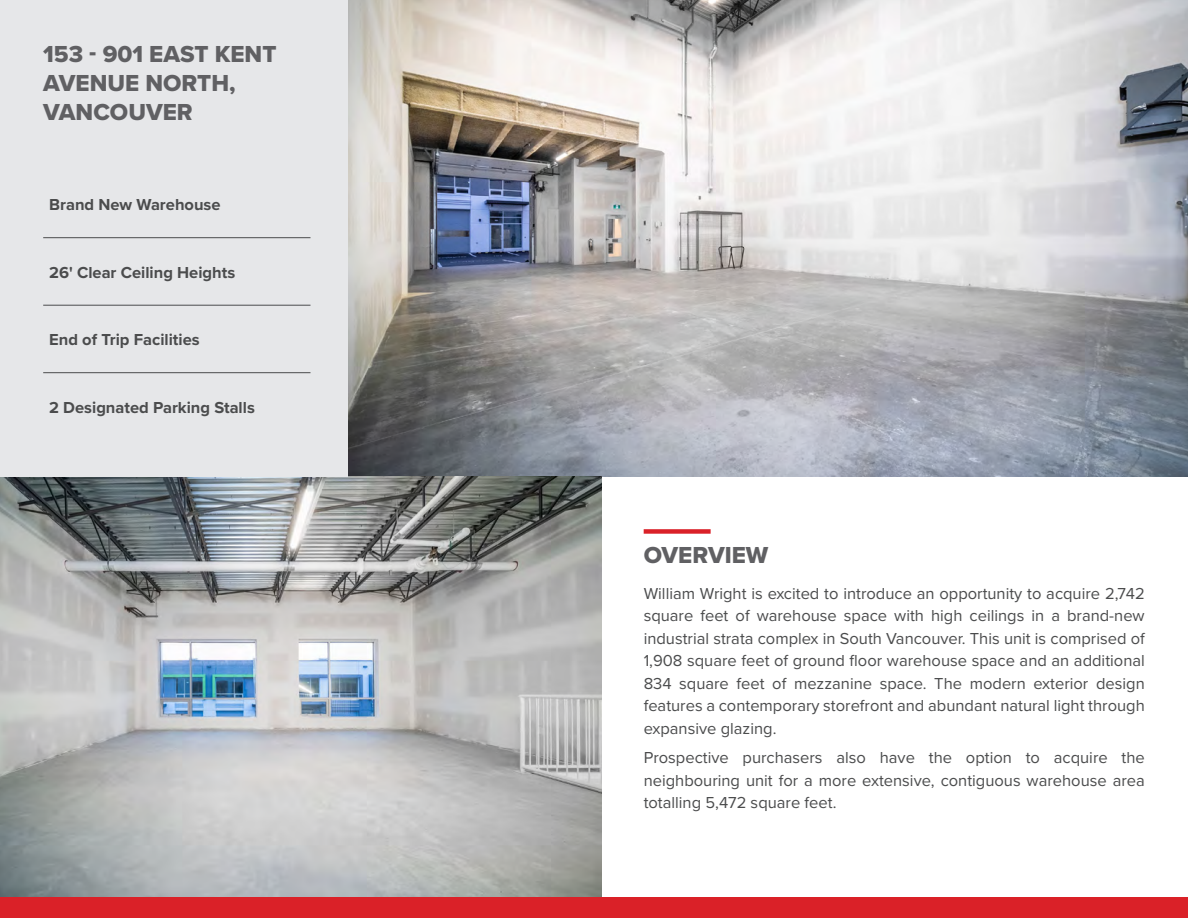
<style>
.page{position:relative;width:1188px;height:918px;background:#fff}
.page>*{position:absolute;margin:0;border:0;box-sizing:border-box;transform-origin:0 0}
.Street_Title{font:24px/28.8px "Proxima Nova Extrabld";color:#606063}
.Body{font:16.5px/22.5px "Proxima Nova";color:#4b4c4d;text-align:justify}
.Four_Bullets{font:700 16.5px "Proxima Nova";color:#4b4c4d}
</style>
<div class="page">
<img style="left:348px;top:0;width:840px;height:476px">
<img style="left:0;top:476px;width:601px;height:421px">
<div style="left:0;top:0;width:348px;height:476px;background:#e6e7e9"></div>
<hr style="left:43px;top:237px;width:267px;height:1px;background:#4b4c4d">
<hr style="left:43px;top:305px;width:267px;height:1px;background:#4b4c4d">
<hr style="left:43px;top:372px;width:267px;height:1px;background:#4b4c4d">
<div style="left:0;top:897px;width:1188px;height:21px;background:#da2128"></div>
<div style="left:644px;top:529px;width:67px;height:5px;background:#da2128"></div>
<p class="Street_Title" style="left:43px;top:39px;width:235px">153 - 901 EAST KENT<br>AVENUE NORTH,<br>VANCOUVER</p>
<p class="Four_Bullets" style="left:49px;top:195px;width:173px">Brand New Warehouse</p>
<p class="Four_Bullets" style="left:49px;top:263px;width:188px">26' Clear Ceiling Heights</p>
<p class="Four_Bullets" style="left:49px;top:330px;width:152px">End of Trip Facilities</p>
<p class="Four_Bullets" style="left:49px;top:398px;width:207px">2 Designated Parking Stalls</p>
<p class="Street_Title" style="left:644px;top:540px;width:126px">OVERVIEW</p>
<p class="Body" style="left:644px;top:583px;width:503px">William Wright is excited to introduce an opportunity to acquire 2,742 square feet of warehouse space with high ceilings in a brand-new industrial strata complex in South Vancouver. This unit is comprised of 1,908 square feet of ground floor warehouse space and an additional 834 square feet of mezzanine space. The modern exterior design features a contemporary storefront and abundant natural light through expansive glazing.</p>
<p class="Body" style="left:644px;top:747px;width:503px">Prospective purchasers also have the option to acquire the neighbouring unit for a more extensive, contiguous warehouse area totalling 5,472 square feet.</p>
</div>
